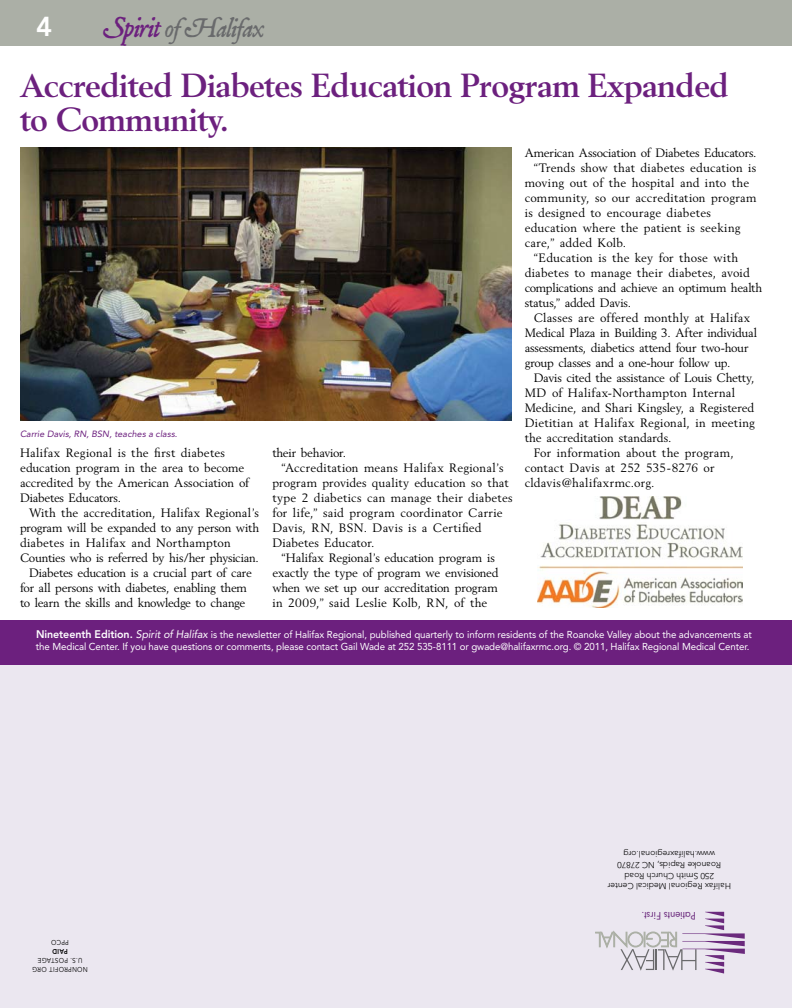
<style>
.page{position:relative;width:792px;height:1008px;background:#fff}
.page>*{position:absolute;margin:0;border:0;box-sizing:border-box;transform-origin:0 0}
.t1{font:700 33px/34px "Berling";letter-spacing:-.02em;color:#6c207e}
.t2{font:italic 28.4px "P22 Mayflower";letter-spacing:-.04em;color:#696a6c}
.t3{font:800 27.2px "Avenir LT Std";color:#fff}
.t4{font:12px/15px "Berling";letter-spacing:.005em;color:#000}
.t5{font:12px "Berling";letter-spacing:-.02em;color:#000}
.t6{font:12px "Berling";letter-spacing:-.015em;color:#000}
.t7{font:12px "Berling";letter-spacing:.03em;color:#000}
.t8{font:12px "Berling";letter-spacing:-.025em;color:#000}
.t9{font:12px "Berling";letter-spacing:.025em;color:#000}
.t10{font:12px "Berling";letter-spacing:-.03em;color:#000}
.t11{font:10px/12px "Avenir LT Std";letter-spacing:-.01em;color:#fff}
.t12{font:10px "Futura";letter-spacing:-.01em;color:#6b2a7d}
.t13{font:italic 9px "Avenir LT Std";letter-spacing:.01em;color:#6c207e}
.t14{font:300 8.7px/10.4px "Avenir LT Std";color:#000;text-align:center}
.t15{font:7px/9px "Avenir";letter-spacing:.045em;color:#000;scale:.9 1}
.t16{font:800 7px "Avenir LT Std";color:#000;scale:.9 1}
.s1{font-size:30.2px;color:#6c207e}
.s2{font-weight:800;font-size:11px}
.s3{font-style:italic;font-size:11px}
</style>
<div class="page">
<div style="left:0;top:651px;width:792px;height:357px;background:#ebe7f0"></div>
<div style="left:0;top:620px;width:792px;height:45px;background:#6c207e"></div>
<div style="left:0;top:0;width:792px;height:46px;background:#abafa6"></div>
<svg style="left:595px;top:912px;width:150px;height:62px"></svg>
<img style="left:20px;top:147px;width:492px;height:273px">
<img style="left:538px;top:496px;width:205px;height:111px">
<h3 class="t3" style="left:36px;top:10px;width:18px">4</h3>
<h2 class="t2" style="left:102px;top:13px;width:164px"><span class="s1">Spirit</span> of Halifax</h2>
<h1 class="t1" style="left:20px;top:69px;width:711px">Accredited Diabetes Education Program Expanded to Community.</h1>
<p class="t13" style="left:20px;top:429px;width:159px">Carrie Davis, RN, BSN, teaches a class.</p>
<p class="t4" style="left:20px;top:445px;width:231px">Halifax Regional is the first diabetes education program in the area to become accredited by the American Association of Diabetes Educators.</p>
<p class="t4" style="left:29px;top:505px;width:231px">With the accreditation, Halifax Regional’s</p>
<p class="t5" style="left:20px;top:520px;width:241px">program will be expanded to any person with</p>
<p class="t4" style="left:20px;top:535px;width:212px">diabetes in Halifax and Northampton</p>
<p class="t5" style="left:20px;top:550px;width:240px">Counties who is referred by his/her physician.</p>
<p class="t5" style="left:29px;top:565px;width:224px">Diabetes education is a crucial part of care</p>
<p class="t5" style="left:20px;top:580px;width:229px">for all persons with diabetes, enabling them</p>
<p class="t5" style="left:20px;top:595px;width:227px">to learn the skills and knowledge to change</p>
<p class="t8" style="left:272px;top:445px;width:75px">their behavior.</p>
<p class="t4" style="left:281px;top:460px;width:224px">“Accreditation means Halifax Regional’s</p>
<p class="t4" style="left:272px;top:475px;width:238px">program provides quality education so that</p>
<p class="t4" style="left:272px;top:490px;width:242px">type 2 diabetics can manage their diabetes</p>
<p class="t4" style="left:272px;top:505px;width:232px">for life,” said program coordinator Carrie</p>
<p class="t7" style="left:272px;top:520px;width:211px">Davis, RN, BSN. Davis is a Certified</p>
<p class="t4" style="left:272px;top:535px;width:104px">Diabetes Educator.</p>
<p class="t6" style="left:281px;top:550px;width:215px">“Halifax Regional’s education program is</p>
<p class="t4" style="left:272px;top:565px;width:228px">exactly the type of program we envisioned</p>
<p class="t6" style="left:272px;top:580px;width:227px">when we set up our accreditation program</p>
<p class="t4" style="left:272px;top:595px;width:217px">in 2009,” said Leslie Kolb, RN, of the</p>
<p class="t5" style="left:525px;top:145px;width:233px">American Association of Diabetes Educators.</p>
<p class="t4" style="left:534px;top:160px;width:224px">“Trends show that diabetes education is</p>
<p class="t4" style="left:525px;top:175px;width:226px">moving out of the hospital and into the</p>
<p class="t4" style="left:525px;top:190px;width:233px">community, so our accreditation program</p>
<p class="t4" style="left:525px;top:205px;width:188px">is designed to encourage diabetes</p>
<p class="t4" style="left:525px;top:220px;width:217px">education where the patient is seeking</p>
<p class="t4" style="left:525px;top:235px;width:103px">care,” added Kolb.</p>
<p class="t4" style="left:534px;top:250px;width:206px">“Education is the key for those with</p>
<p class="t4" style="left:525px;top:265px;width:227px">diabetes to manage their diabetes, avoid</p>
<p class="t8" style="left:525px;top:280px;width:239px">complications and achieve an optimum health</p>
<p class="t6" style="left:525px;top:295px;width:108px">status,” added Davis.</p>
<p class="t4" style="left:534px;top:310px;width:218px">Classes are offered monthly at Halifax</p>
<p class="t6" style="left:525px;top:325px;width:234px">Medical Plaza in Building 3. After individual</p>
<p class="t6" style="left:525px;top:340px;width:225px">assessments, diabetics attend four two-hour</p>
<p class="t10" style="left:525px;top:355px;width:207px">group classes and a one-hour follow up.</p>
<p class="t4" style="left:534px;top:370px;width:222px">Davis cited the assistance of Louis Chetty,</p>
<p class="t4" style="left:525px;top:385px;width:212px">MD of Halifax-Northampton Internal</p>
<p class="t4" style="left:525px;top:400px;width:231px">Medicine, and Shari Kingsley, a Registered</p>
<p class="t9" style="left:525px;top:415px;width:232px">Dietitian at Halifax Regional, in meeting</p>
<p class="t4" style="left:525px;top:430px;width:148px">the accreditation standards.</p>
<p class="t4" style="left:534px;top:445px;width:202px">For information about the program,</p>
<p class="t4" style="left:525px;top:460px;width:192px">contact Davis at 252 535-8276 or</p>
<p class="t7" style="left:525px;top:475px;width:131px">cldavis@halifaxrmc.org.</p>
<p class="t11" style="left:36px;top:629px;width:717px"><span class="s2">Nineteenth Edition.</span> <span class="s3">Spirit of Halifax</span> is the newsletter of Halifax Regional, published quarterly to inform residents of the Roanoke Valley about the advancements at the Medical Center. If you have questions or comments, please contact Gail Wade at 252 535-8111 or gwade@halifaxrmc.org. © 2011, Halifax Regional Medical Center.</p>
<p class="t14" style="left:715px;top:859px;width:93px;rotate:-180deg">www.halifaxregional.org</p>
<p class="t14" style="left:731px;top:891px;width:125px;rotate:-180deg">Halifax Regional Medical Center<br>250 Smith Church Road<br>Roanoke Rapids, NC 27870</p>
<p class="t15" style="left:69px;top:947px;width:21px;rotate:-180deg">PPCO</p>
<p class="t16" style="left:68px;top:956px;width:19px;rotate:-180deg">PAID</p>
<p class="t15" style="left:51px;top:974px;width:22px;text-indent:-37px;rotate:-180deg">NONPROFIT ORG age</p>
<p class="t15" style="left:82px;top:965px;width:26px;rotate:-180deg">U.S. Post</p>
<p class="t12" style="left:696px;top:922px;width:56px;rotate:-180deg">Patients First.</p>
</div>
